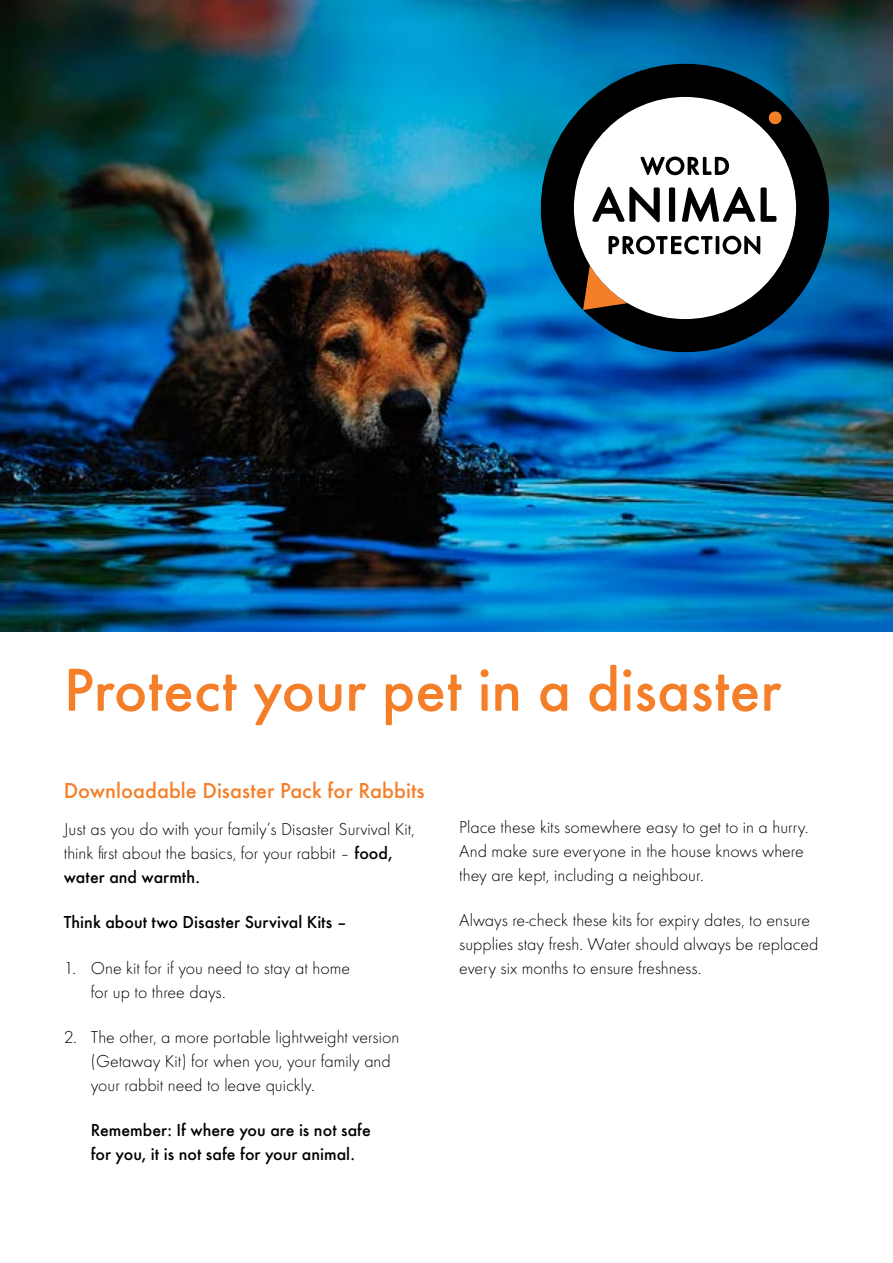
<style>
.page{position:relative;width:893px;height:1263px;background:#fff}
.page>*{position:absolute;margin:0;border:0;box-sizing:border-box;transform-origin:0 0}
.t1{font:500 63px "Futura Round";color:#f57e29}
.t2{font:500 22.5px "Futura Round";color:#f57e29}
.t3{font:300 18px/24px "Futura Round";color:#000}
.t4{font:500 18px/24px "Futura Round";color:#000}
.s1{font-weight:500}
</style>
<div class="page">
<img style="left:0;top:0;width:893px;height:631px">
<svg style="left:527px;top:50px;width:316px;height:316px;background:#033f61"></svg>
<svg style="left:583px;top:265px;width:45px;height:45px"></svg>
<svg style="left:768px;top:111px;width:14px;height:14px"></svg>
<div style="left:574px;top:97px;width:222px;height:222px;background:#fff;border-radius:50%"></div>
<svg style="left:592px;top:157px;width:184px;height:97px"></svg>
<h1 class="t1" style="left:64px;top:643px;width:719px">Protect your pet in a disaster</h1>
<p class="t2" style="left:64px;top:774px;width:362px">Downloadable Disaster Pack for Rabbits</p>
<p class="t3" style="left:64px;top:816px;width:352px">Just as you do with your family’s Disaster Survival Kit, think first about the basics, for your rabbit – <span class="s1">food, water and warmth.</span></p>
<p class="t4" style="left:64px;top:909px;width:285px">Think about two Disaster Survival Kits –</p>
<p class="t3" style="left:91px;top:955px;width:261px;text-indent:-27px">1. One kit for if you need to stay at home for up to three days.</p>
<p class="t3" style="left:91px;top:1024px;width:310px;text-indent:-27px">2. The other, a more portable lightweight version (Getaway Kit) for when you, your family and your rabbit need to leave quickly.</p>
<p class="t4" style="left:91px;top:1117px;width:282px">Remember: If where you are is not safe for you, it is not safe for your animal.</p>
<p class="t3" style="left:459px;top:814px;width:351px">Place these kits somewhere easy to get to in a hurry.<br>And make sure everyone in the house knows where they are kept, including a neighbour.</p>
<p class="t3" style="left:459px;top:907px;width:361px">Always re-check these kits for expiry dates, to ensure supplies stay fresh. Water should always be replaced every six months to ensure freshness.</p>
</div>
